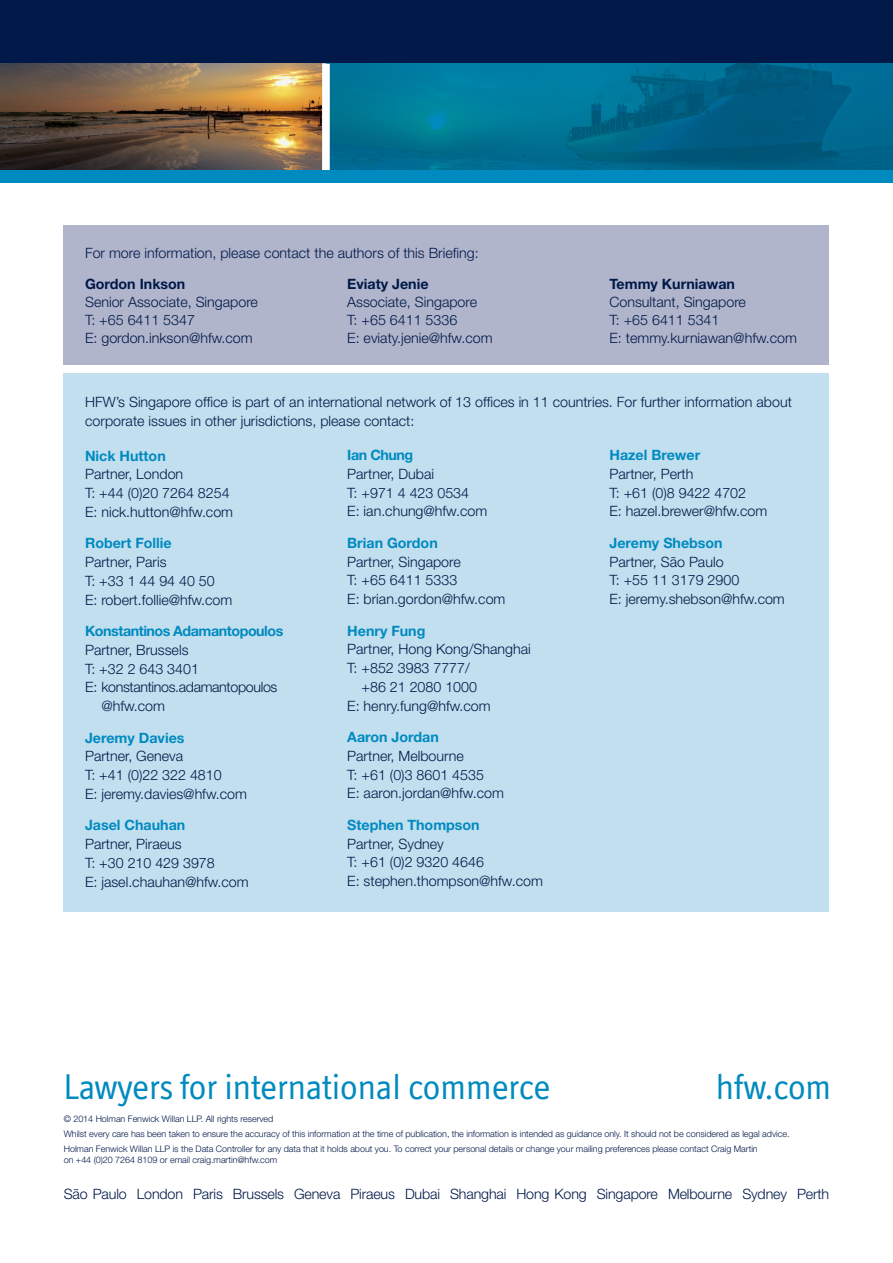
<style>
.page{position:relative;width:893px;height:1263px;background:#fff}
.page>*{position:absolute;margin:0;border:0;box-sizing:border-box;transform-origin:0 0}
.t1{font:36px "Officina Display ITC Std";color:#008ac0}
.Sub_Head{font:300 14.25px/18.8px "Helvetica Neue";color:#001948}
.Body_Copy{font:300 14.25px/18.8px "Helvetica Neue";color:#001948}
.Sub_Head-2{font:300 14.25px "Helvetica Neue";letter-spacing:-.025em;color:#001948}
.Sub_Head-3{font:700 14.25px "Helvetica Neue";letter-spacing:-.03em;color:#008ac0}
.Sub_Head-4{font:700 14.25px "Helvetica Neue";color:#008ac0}
.t2{font:300 9px "Helvetica Neue";letter-spacing:-.005em;color:#001948}
.s1{font-weight:700}
.s2{font-weight:700;color:#008ac0}
</style>
<div class="page">
<div style="left:64px;top:373px;width:765px;height:538px;background:#c2dfef"></div>
<div style="left:64px;top:225px;width:765px;height:140px;background:#b1b5cb"></div>
<div style="left:0;top:0;width:893px;height:170px;background:#001948"></div>
<img style="left:0;top:64px;width:322px;height:106px">
<img style="left:330px;top:64px;width:563px;height:106px">
<div style="left:322px;top:64px;width:8px;height:106px;background:#fff"></div>
<div style="left:0;top:170px;width:893px;height:13px;background:#008ac0"></div>
<p class="Body_Copy" style="left:85px;top:244px;width:395px">For more information, please contact the authors of this Briefing:</p>
<p class="Sub_Head" style="left:85px;top:274px;width:174px;line-height:18px"><span class="s1">Gordon Inkson<br></span>Senior Associate, Singapore<br>T: +65 6411 5347<br>E: gordon.inkson@hfw.com</p>
<p class="Sub_Head" style="left:347px;top:274px;width:147px;line-height:18px"><span class="s1">Eviaty Jenie<br></span>Associate, Singapore<br>T: +65 6411 5336<br>E: eviaty.jenie@hfw.com</p>
<p class="Sub_Head" style="left:609px;top:274px;width:189px;line-height:18px"><span class="s1">Temmy Kurniawan<br></span>Consultant, Singapore<br>T: +65 6411 5341<br>E: temmy.kurniawan@hfw.com</p>
<p class="Body_Copy" style="left:85px;top:393px;width:708px">HFW’s Singapore office is part of an international network of 13 offices in 11 countries. For further information about corporate issues in other jurisdictions, please contact:</p>
<p class="Sub_Head" style="left:85px;top:446px;width:150px"><span class="s2">Nick Hutton<br></span>Partner, London<br>T: +44 (0)20 7264 8254<br>E: nick.hutton@hfw.com</p>
<p class="Sub_Head" style="left:85px;top:534px;width:149px"><span class="s2">Robert Follie<br></span>Partner, Paris<br>T: +33 1 44 94 40 50<br>E: robert.follie@hfw.com</p>
<p class="Sub_Head-3" style="left:85px;top:622px;width:200px">Konstantinos Adamantopoulos</p>
<p class="Sub_Head" style="left:85px;top:640px;width:105px">Partner, Brussels</p>
<p class="Sub_Head" style="left:85px;top:659px;width:115px">T: +32 2 643 3401</p>
<p class="Sub_Head-2" style="left:85px;top:679px;width:194px">E: konstantinos.adamantopoulos</p>
<p class="Sub_Head" style="left:101px;top:696px;width:65px">@hfw.com</p>
<p class="Sub_Head" style="left:85px;top:728px;width:163px"><span class="s2">Jeremy Davies<br></span>Partner, Geneva<br>T: +41 (0)22 322 4810<br>E: jeremy.davies@hfw.com</p>
<p class="Sub_Head" style="left:85px;top:816px;width:165px"><span class="s2">Jasel Chauhan<br></span>Partner, Piraeus<br>T: +30 210 429 3978<br>E: jasel.chauhan@hfw.com</p>
<p class="Sub_Head" style="left:347px;top:445px;width:141px"><span class="s2">Ian Chung<br></span>Partner, Dubai<br>T: +971 4 423 0534<br>E: ian.chung@hfw.com</p>
<p class="Sub_Head" style="left:347px;top:533px;width:160px"><span class="s2">Brian Gordon<br></span>Partner, Singapore<br>T: +65 6411 5333<br>E: brian.gordon@hfw.com</p>
<p class="Sub_Head-4" style="left:347px;top:622px;width:80px">Henry Fung</p>
<p class="Sub_Head" style="left:347px;top:640px;width:185px">Partner, Hong Kong/Shanghai</p>
<p class="Sub_Head" style="left:347px;top:658px;width:124px">T: +852 3983 7777/</p>
<p class="Sub_Head" style="left:362px;top:677px;width:117px">+86 21 2080 1000</p>
<p class="Sub_Head" style="left:347px;top:696px;width:145px">E: henry.fung@hfw.com</p>
<p class="Sub_Head" style="left:347px;top:727px;width:158px"><span class="s2">Aaron Jordan<br></span>Partner, Melbourne<br>T: +61 (0)3 8601 4535<br>E: aaron.jordan@hfw.com</p>
<p class="Sub_Head" style="left:347px;top:815px;width:197px"><span class="s2">Stephen Thompson<br></span>Partner, Sydney<br>T: +61 (0)2 9320 4646<br>E: stephen.thompson@hfw.com</p>
<p class="Sub_Head" style="left:609px;top:445px;width:159px"><span class="s2">Hazel Brewer<br></span>Partner, Perth<br>T: +61 (0)8 9422 4702<br>E: hazel.brewer@hfw.com</p>
<p class="Sub_Head" style="left:609px;top:533px;width:177px"><span class="s2">Jeremy Shebson<br></span>Partner, São Paulo<br>T: +55 11 3179 2900<br>E: jeremy.shebson@hfw.com</p>
<p class="t1" style="left:64px;top:1065px;width:488px">Lawyers for international commerce</p>
<p class="t1" style="left:716px;top:1065px;width:117px">hfw.com</p>
<p class="t2" style="left:64px;top:1113px;width:211px">© 2014 Holman Fenwick Willan LLP. All rights reserved</p>
<p class="t2" style="left:64px;top:1128px;width:727px">Whilst every care has been taken to ensure the accuracy of this information at the time of publication, the information is intended as guidance only. It should not be considered as legal advice.</p>
<p class="t2" style="left:64px;top:1143px;width:695px">Holman Fenwick Willan LLP is the Data Controller for any data that it holds about you. To correct your personal details or change your mailing preferences please contact Craig Martin</p>
<p class="t2" style="left:64px;top:1154px;width:215px">on +44 (0)20 7264 8109 or email craig.martin@hfw.com</p>
<p class="Body_Copy" style="left:64px;top:1184px;width:767px">São Paulo London Paris Brussels Geneva Piraeus Dubai Shanghai Hong Kong Singapore Melbourne Sydney Perth</p>
</div>
